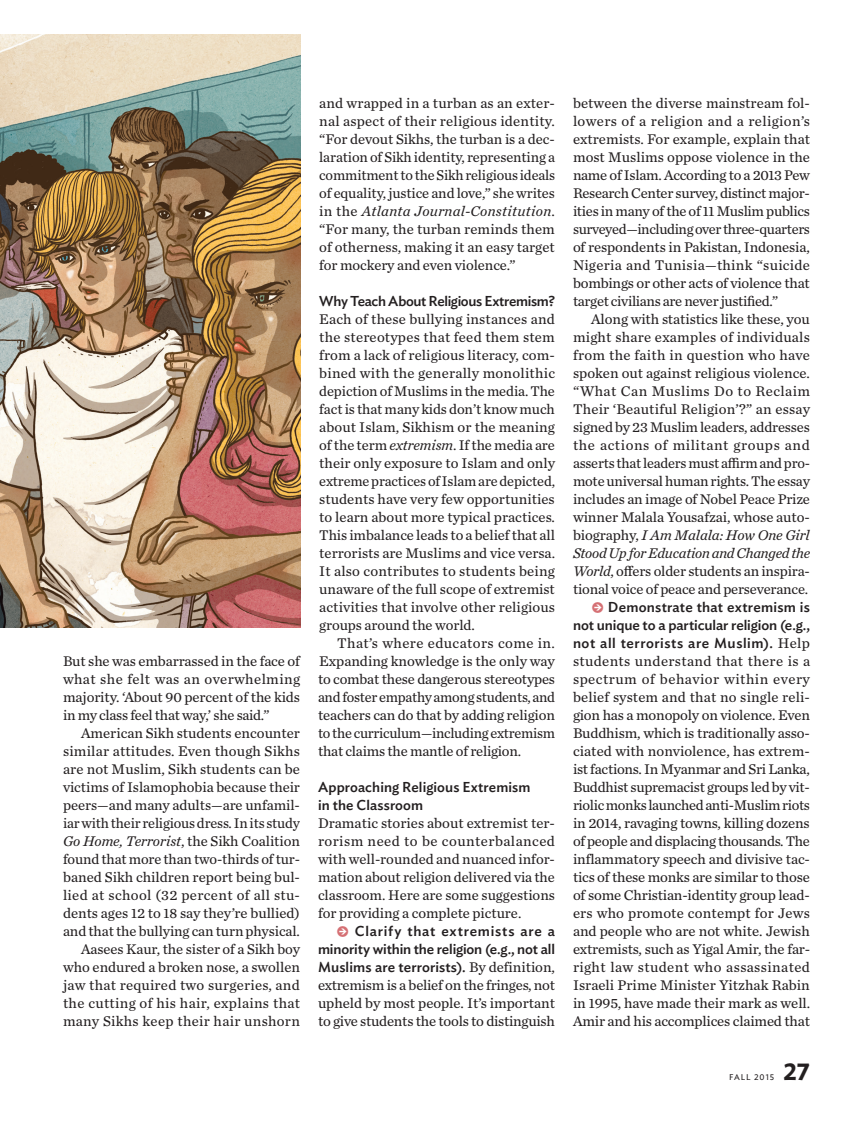
<style>
.page{position:relative;width:864px;height:1134px;background:#fff}
.page>*{position:absolute;margin:0;border:0;box-sizing:border-box;transform-origin:0 0}
.t1{font:600 24px "Ideal Sans";color:#231f20}
.TT_body_text__master{font:14.7px/18px "Chronicle Text G2";letter-spacing:-.01em;color:#231f20;text-align:justify}
.TT_body_text__subhea{font:14.7px/18px "Chronicle Text G2";letter-spacing:-.005em;color:#231f20;text-align:justify}
.TT_body_text__subhea-2{font:500 14.25px/18px "Ideal Sans";letter-spacing:-.005em;color:#231f20;text-align:justify}
.TT_body_text__master-2{font:500 14.25px/18px "Ideal Sans";letter-spacing:.025em;color:#231f20;text-align:justify}
.TT_subhead{font:500 14.25px/18px "Ideal Sans";letter-spacing:.005em;color:#231f20}
.TT_subhead-2{font:500 14.25px "Ideal Sans";letter-spacing:-.025em;color:#231f20}
.t2{font:8.25px "Ideal Sans";letter-spacing:.11em;color:#231f20}
.s1{font-style:italic}
.s2{font-family:"Mercury Numeric G2";font-weight:400;font-size:14.7px;color:#d57074}
.s3{font-family:"Chronicle Text G2";font-weight:400;font-size:14.7px}
</style>
<div class="page">
<img style="left:0;top:34px;width:301px;height:594px">
<p class="TT_body_text__master" style="left:63px;top:651px;width:239px">But she was embarrassed in the face of what she felt was an overwhelming majority. ‘About 90 percent of the kids in my class feel that way,’ she said.”</p>
<p class="TT_body_text__master" style="left:63px;top:723px;width:239px;text-indent:18px">American Sikh students encounter similar attitudes. Even though Sikhs are not Muslim, Sikh students can be victims of Islamophobia because their peers—and many adults—are unfamil&shy;iar with their religious dress. In its study <span class="s1">Go Home, Terrorist</span>, the Sikh Coalition found that more than two-thirds of tur&shy;baned Sikh children report being bul&shy;lied at school (32 percent of all stu&shy;dents ages 12 to 18 say they’re bullied) and that the bullying can turn physical.</p>
<p class="TT_body_text__master" style="left:63px;top:939px;width:239px;text-indent:18px">Aasees Kaur, the sister of a Sikh boy who endured a broken nose, a swollen jaw that required two surgeries, and the cutting of his hair, explains that many Sikhs keep their hair unshorn</p>
<p class="TT_body_text__master" style="left:319px;top:93px;width:237px">and wrapped in a turban as an exter&shy;nal aspect of their religious identity. “For devout Sikhs, the turban is a dec&shy;laration of Sikh identity, representing a commitment to the Sikh religious ideals of equality, justice and love,” she writes in the <span class="s1">Atlanta Journal-Constitution</span>. “For many, the turban reminds them of otherness, making it an easy target for mockery and even violence.”</p>
<p class="TT_subhead-2" style="left:319px;top:290px;width:237px">Why Teach About Religious Extremism?</p>
<p class="TT_body_text__subhea" style="left:319px;top:309px;width:237px">Each of these bullying instances and the stereotypes that feed them stem from a lack of religious literacy, com&shy;bined with the generally monolithic depiction of Muslims in the media. The fact is that many kids don’t know much about Islam, Sikhism or the meaning of the term <span class="s1">extremism</span>. If the media are their only exposure to Islam and only extreme practices of Islam are depicted, students have very few opportunities to learn about more typical practices.<br>This imbalance leads to a belief that all terrorists are Muslims and vice versa.<br>It also contributes to students being unaware of the full scope of extremist activities that involve other religious groups around the world.</p>
<p class="TT_body_text__master" style="left:318px;top:633px;width:239px;text-indent:19px">That’s where educators come in.<br>Expanding knowledge is the only way to combat these dangerous stereotypes and foster empathy among students, and teachers can do that by adding religion to the curriculum—including extremism that claims the mantle of religion.</p>
<p class="TT_subhead" style="left:318px;top:777px;width:214px">Approaching Religious Extremism in the Classroom</p>
<p class="TT_body_text__subhea" style="left:318px;top:813px;width:239px">Dramatic stories about extremist ter&shy;rorism need to be counterbalanced with well-rounded and nuanced infor&shy;mation about religion delivered via the classroom. Here are some suggestions for providing a complete picture.</p>
<p class="TT_body_text__subhea-2" style="left:318px;top:921px;width:239px;text-indent:18px"><span class="s2">k</span> Clarify that extremists are a minority within the religion (e.g., not all Muslims are terrorists). <span class="s3">By definition,</span></p>
<p class="TT_body_text__subhea" style="left:318px;top:975px;width:239px">extremism is a belief on the fringes, not upheld by most people. It’s important to give students the tools to distinguish</p>
<p class="TT_body_text__subhea" style="left:573px;top:93px;width:239px">between the diverse mainstream fol&shy;lowers of a religion and a religion’s extremists. For example, explain that most Muslims oppose violence in the name of Islam. According to a 2013 Pew Research Center survey, distinct major&shy;ities in many of the of 11 Muslim publics surveyed—including over three-quarters of respondents in Pakistan, Indonesia, Nigeria and Tunisia—think “suicide bombings or other acts of violence that target civilians are never justified.”</p>
<p class="TT_body_text__master" style="left:573px;top:309px;width:239px;text-indent:18px">Along with statistics like these, you might share examples of individuals from the faith in question who have spoken out against religious violence. “What Can Muslims Do to Reclaim Their ‘Beautiful Religion’?” an essay signed by 23 Muslim leaders, addresses the actions of militant groups and asserts that leaders must affirm and pro&shy;mote universal human rights. The essay includes an image of Nobel Peace Prize winner Malala Yousafzai, whose auto&shy;biography, <span class="s1">I Am Malala: How One Girl Stood Up for Education and Changed the World</span>, offers older students an inspira&shy;tional voice of peace and perseverance.</p>
<p class="TT_body_text__master-2" style="left:573px;top:597px;width:239px;text-indent:18px"><span class="s2">k</span> Demonstrate that extremism is not unique to a particular religion (e.g., not all terrorists are Muslim). <span class="s3">Help</span></p>
<p class="TT_body_text__master" style="left:573px;top:651px;width:239px">students understand that there is a spectrum of behavior within every belief system and that no single reli&shy;gion has a monopoly on violence. Even Buddhism, which is traditionally asso&shy;ciated with nonviolence, has extrem&shy;ist factions. In Myanmar and Sri Lanka, Buddhist supremacist groups led by vit&shy;riolic monks launched anti-Muslim riots in 2014, ravaging towns, killing dozens of people and displacing thousands. The inflammatory speech and divisive tac&shy;tics of these monks are similar to those of some Christian-identity group lead&shy;ers who promote contempt for Jews and people who are not white. Jewish extremists, such as Yigal Amir, the far&shy;right law student who assassinated Israeli Prime Minister Yitzhak Rabin in 1995, have made their mark as well.<br>Amir and his accomplices claimed that</p>
<p class="t2" style="left:729px;top:1071px;width:47px">FALL 2015</p>
<p class="t1" style="left:783px;top:1053px;width:28px">27</p>
</div>
